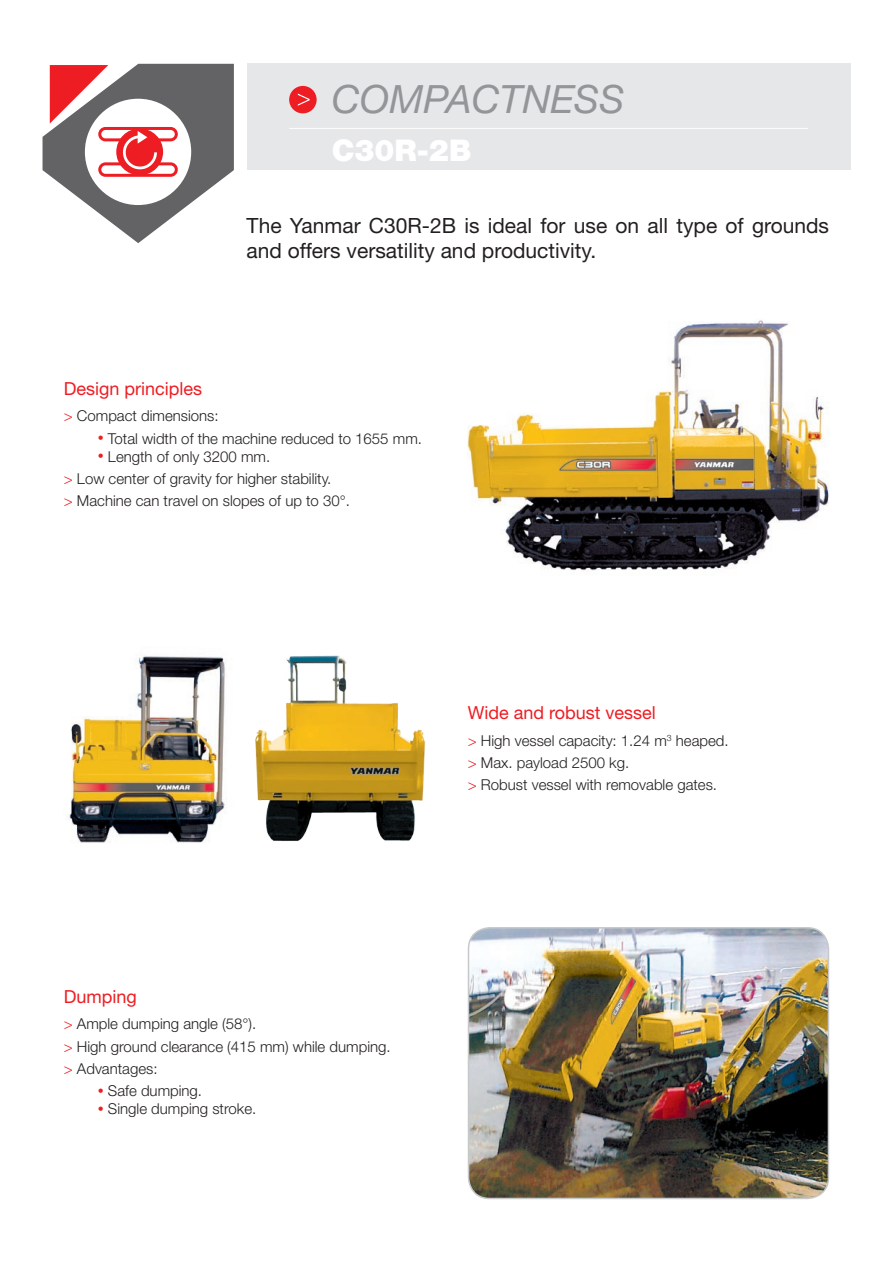
<style>
.page{position:relative;width:893px;height:1263px;background:#fff}
.page>*{position:absolute;margin:0;border:0;box-sizing:border-box;transform-origin:0 0}
.t1{font:italic 39px "Helvetica Neue LT Std";color:#939598}
.t2{font:900 30px "Helvetica Neue LT Std";color:#fff}
.t3{font:21px/25.2px "Helvetica Neue LT Std";color:#231f20}
.t4{font:18px "Helvetica Neue LT Std";color:#ee1d23}
.t5{font:300 15px/22.2px "Helvetica Neue LT Std";color:#231f20}
.s1{color:#ee1d23}
.s2{font-size:12px;color:#ee1d23}
</style>
<div class="page">
<div style="left:247px;top:64px;width:603px;height:106px;background:#e6e7e9"></div>
<div style="left:289px;top:86px;width:28px;height:27px;background:#ee1d23;border-radius:50%"></div>
<svg style="left:298px;top:94px;width:12px;height:12px"></svg>
<hr style="left:289px;top:128px;width:519px;height:1px;background:#fff">
<img style="left:468px;top:320px;width:361px;height:251px">
<img style="left:68px;top:655px;width:158px;height:188px">
<img style="left:255px;top:655px;width:171px;height:186px">
<img style="left:467px;top:927px;width:363px;height:271px">
<svg style="left:43px;top:64px;width:191px;height:179px"></svg>
<h1 class="t1" style="left:332px;top:76px;width:295px">COMPACTNESS</h1>
<h2 class="t2" style="left:332px;top:132px;width:141px">C30R-2B</h2>
<h3 class="t3" style="left:247px;top:213px;width:584px">The Yanmar C30R-2B is ideal for use on all type of grounds and offers versatility and productivity.</h3>
<p class="t4" style="left:64px;top:378px;width:140px">Design principles</p>
<p class="t5" style="left:64px;top:405px;width:156px"><span class="s1">&gt;</span> Compact dimensions:</p>
<p class="t5" style="left:98px;top:427px;width:326px"><span class="s2">•</span> Total width of the machine reduced to 1655 mm.</p>
<p class="t5" style="left:64px;top:445px;width:288px;text-indent:34px"><span class="s2">•</span> Length of only 3200 mm.<br><span class="s1">&gt;</span> Low center of gravity for higher stability.<br><span class="s1">&gt;</span> Machine can travel on slopes of up to 30°.</p>
<p class="t4" style="left:64px;top:986px;width:75px">Dumping</p>
<p class="t5" style="left:64px;top:1012px;width:328px"><span class="s1">&gt;</span> Ample dumping angle (58°).<br><span class="s1">&gt;</span> High ground clearance (415 mm) while dumping. <span class="s1">&gt;</span> Advantages:</p>
<p class="t5" style="left:98px;top:1079px;width:106px"><span class="s2">•</span> Safe dumping.</p>
<p class="t5" style="left:98px;top:1097px;width:160px"><span class="s2">•</span> Single dumping stroke.</p>
<p class="t4" style="left:468px;top:702px;width:190px">Wide and robust vessel</p>
<p class="t5" style="left:468px;top:729px;width:262px"><span class="s1">&gt;</span> High vessel capacity: 1.24 m<sup>3</sup> heaped. <span class="s1">&gt;</span> Max. payload 2500 kg.<br><span class="s1">&gt;</span> Robust vessel with removable gates.</p>
</div>
